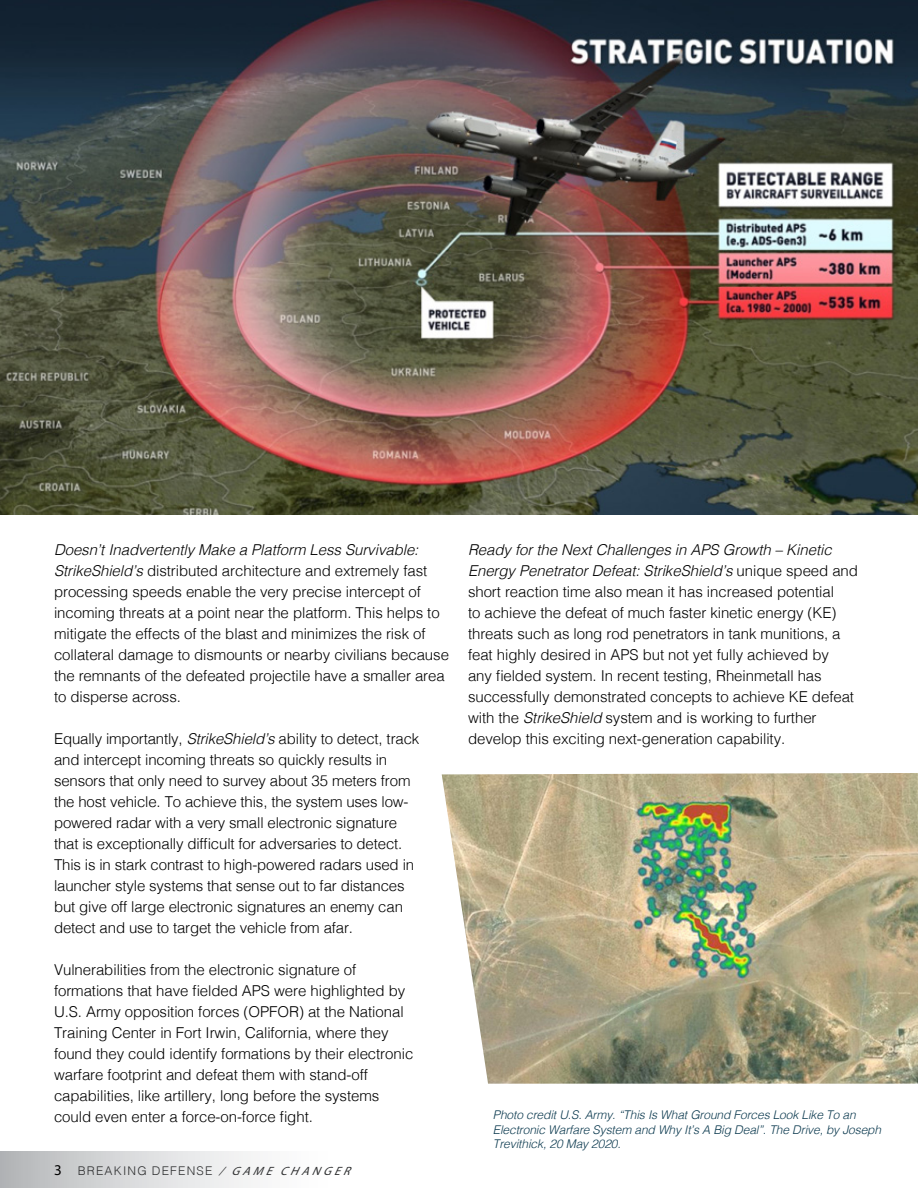
<style>
.page{position:relative;width:918px;height:1188px;background:#fff}
.page>*{position:absolute;margin:0;border:0;box-sizing:border-box;transform-origin:0 0}
.t1{font:300 15px/21px "Helvetica";letter-spacing:-.005em;color:#000}
.t2{font:15px "Myriad Pro";color:#000}
.t3{font:italic 300 12px/14.4px "Helvetica";letter-spacing:-.01em;color:#0d3b50}
.t4{font:300 12px "Helvetica";letter-spacing:.1em;color:#313233}
.s1{font-style:italic}
.s2{font-family:"Myriad Pro";font-weight:400;font-style:italic}
</style>
<div class="page">
<div style="left:0;top:1152px;width:345px;height:36px;background:linear-gradient(to right,#b8bbbd,#fff)"></div>
<img style="left:0;top:0;width:918px;height:514px">
<img style="left:442px;top:773px;width:476px;height:311px">
<p class="t1" style="left:54px;top:539px;width:397px"><span class="s1">Doesn’t Inadvertently Make a Platform Less Survivable:<br>StrikeShield’s</span> distributed architecture and extremely fast processing speeds enable the very precise intercept of incoming threats at a point near the platform. This helps to mitigate the effects of the blast and minimizes the risk of collateral damage to dismounts or nearby civilians because the remnants of the defeated projectile have a smaller area to disperse across.</p>
<p class="t1" style="left:54px;top:728px;width:367px">Equally importantly, <span class="s1">StrikeShield’s</span> ability to detect, track and intercept incoming threats so quickly results in sensors that only need to survey about 35 meters from the host vehicle. To achieve this, the system uses low&shy;powered radar with a very small electronic signature that is exceptionally difficult for adversaries to detect.<br>This is in stark contrast to high-powered radars used in launcher style systems that sense out to far distances but give off large electronic signatures an enemy can detect and use to target the vehicle from afar.</p>
<p class="t1" style="left:54px;top:959px;width:361px">Vulnerabilities from the electronic signature of formations that have fielded APS were highlighted by U.S. Army opposition forces (OPFOR) at the National Training Center in Fort Irwin, California, where they found they could identify formations by their electronic warfare footprint and defeat them with stand-off capabilities, like artillery, long before the systems could even enter a force-on-force fight.</p>
<p class="t2" style="left:54px;top:1161px;width:9px">3</p>
<p class="t4" style="left:78px;top:1161px;width:280px">BREAKING DEFENSE <span class="s2">/ GAME CHANGER</span></p>
<p class="t1" style="left:468px;top:539px;width:392px"><span class="s1">Ready for the Next Challenges in APS Growth – Kinetic Energy Penetrator Defeat: StrikeShield’s</span> unique speed and short reaction time also mean it has increased potential<br>to achieve the defeat of much faster kinetic energy (KE) threats such as long rod penetrators in tank munitions, a feat highly desired in APS but not yet fully achieved by<br>any fielded system. In recent testing, Rheinmetall has successfully demonstrated concepts to achieve KE defeat with the <span class="s1">StrikeShield</span> system and is working to further develop this exciting next-generation capability.</p>
<p class="t3" style="left:493px;top:1107px;width:390px">Photo credit U.S. Army. “This Is What Ground Forces Look Like To an<br>Electronic Warfare System and Why It’s A Big Deal”. The Drive, by Joseph<br>Trevithick, 20 May 2020.</p>
</div>
